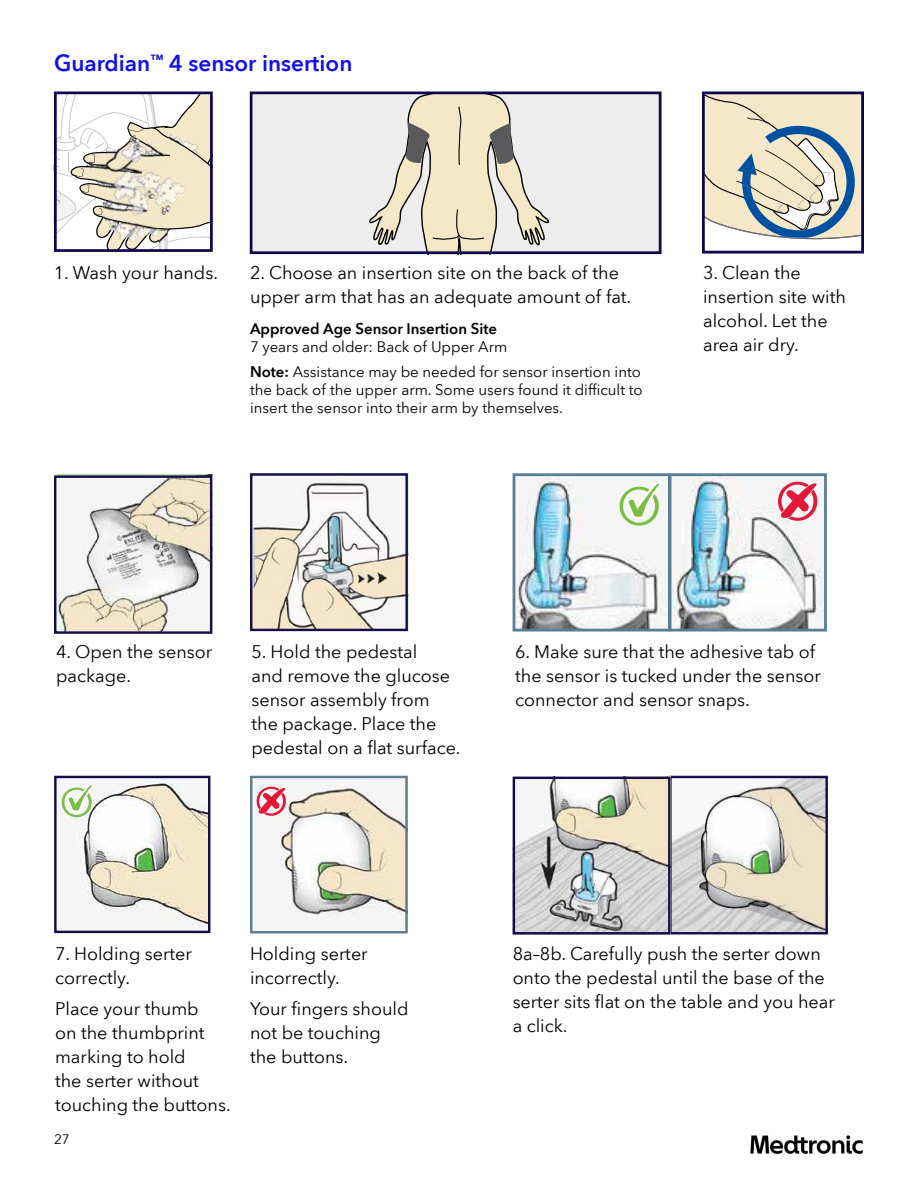
<style>
.page{position:relative;width:918px;height:1188px;background:#fff}
.page>*{position:absolute;margin:0;border:0;box-sizing:border-box;transform-origin:0 0}
.t1{font:600 22.5px "Avenir Next World";color:#1010eb}
.t2{font:18px/24px "Avenir Next World";color:#000}
.t3{font:15px/24.8px "Avenir Next World";color:#000}
.t4{font:600 15px "Avenir Next World";color:#000}
.t5{font:13.5px "Avenir Next World";color:#000}
.s1{font-weight:600}
</style>
<div class="page">
<img style="left:750px;top:1135px;width:113px;height:19px">
<img style="left:517px;top:477px;width:306px;height:150px">
<div style="left:513px;top:473px;width:158px;height:158px;border:3px solid #597d94"></div>
<div style="left:669px;top:473px;width:158px;height:158px;border:3px solid #597d94"></div>
<svg style="left:617px;top:481px;width:45px;height:47px"></svg>
<svg style="left:776px;top:476px;width:43px;height:46px"></svg>
<svg style="left:706px;top:96px;width:154px;height:144px;background:#cecec1"></svg>
<div style="left:702px;top:92px;width:162px;height:162px;border:3px solid #0d054f"></div>
<div style="left:251px;top:92px;width:411px;height:159px;background:#ededed"></div>
<svg style="left:369px;top:96px;width:181px;height:154px"></svg>
<svg style="left:58px;top:96px;width:151px;height:152px"></svg>
<img style="left:96px;top:134px;width:86px;height:39px">
<img style="left:58px;top:163px;width:31px;height:41px">
<div style="left:54px;top:92px;width:159px;height:160px;border:3px solid #0d054f"></div>
<div style="left:250px;top:92px;width:412px;height:162px;border:3px solid #0d054f"></div>
<img style="left:57px;top:478px;width:152px;height:153px">
<div style="left:54px;top:475px;width:158px;height:159px;border:2px solid #140f4a"></div>
<img style="left:253px;top:477px;width:152px;height:151px">
<div style="left:250px;top:473px;width:158px;height:158px;border:2px solid #140f4a"></div>
<img style="left:77px;top:779px;width:130px;height:151px">
<div style="left:54px;top:776px;width:156px;height:157px;border:2px solid #140f4a"></div>
<svg style="left:61px;top:783px;width:33px;height:36px"></svg>
<img style="left:279px;top:779px;width:126px;height:145px">
<div style="left:250px;top:776px;width:158px;height:157px;border:2px solid #597d94"></div>
<svg style="left:256px;top:785px;width:31px;height:32px"></svg>
<img style="left:516px;top:779px;width:309px;height:152px">
<div style="left:669px;top:776px;width:159px;height:158px;border:2px solid #140f4a"></div>
<div style="left:513px;top:777px;width:158px;height:157px;border:2px solid #140f4a"></div>
<p class="t1" style="left:54px;top:50px;width:300px">Guardian<sup>™</sup> 4 sensor insertion</p>
<p class="t2" style="left:54px;top:261px;width:166px">1. Wash your hands.</p>
<p class="t2" style="left:250px;top:261px;width:383px">2. Choose an insertion site on the back of the upper arm that has an adequate amount of fat.</p>
<p class="t4" style="left:250px;top:320px;width:249px">Approved Age Sensor Insertion Site</p>
<p class="t3" style="left:250px;top:335px;width:392px">7 years and older: Back of Upper Arm<br><span class="s1">Note:</span> Assistance may be needed for sensor insertion into</p>
<p class="t3" style="left:250px;top:381px;width:394px;line-height:18px">the back of the upper arm. Some users found it difficult to insert the sensor into their arm by themselves.</p>
<p class="t2" style="left:703px;top:261px;width:144px">3. Clean the insertion site with alcohol. Let the area air dry.</p>
<p class="t2" style="left:56px;top:640px;width:158px">4. Open the sensor package.</p>
<p class="t2" style="left:252px;top:640px;width:211px">5. Hold the pedestal<br>and remove the glucose sensor assembly from<br>the package. Place the pedestal on a flat surface.</p>
<p class="t2" style="left:515px;top:640px;width:307px">6. Make sure that the adhesive tab of the sensor is tucked under the sensor connector and sensor snaps.</p>
<p class="t2" style="left:55px;top:942px;width:138px">7. Holding serter correctly.</p>
<p class="t2" style="left:55px;top:997px;width:177px">Place your thumb<br>on the thumbprint marking to hold<br>the serter without touching the buttons.</p>
<p class="t5" style="left:54px;top:1129px;width:17px">27</p>
<p class="t2" style="left:250px;top:942px;width:119px">Holding serter incorrectly.</p>
<p class="t2" style="left:250px;top:997px;width:160px">Your fingers should not be touching the buttons.</p>
<p class="t2" style="left:513px;top:942px;width:324px">8a–8b. Carefully push the serter down onto the pedestal until the base of the serter sits flat on the table and you hear a click.</p>
</div>
